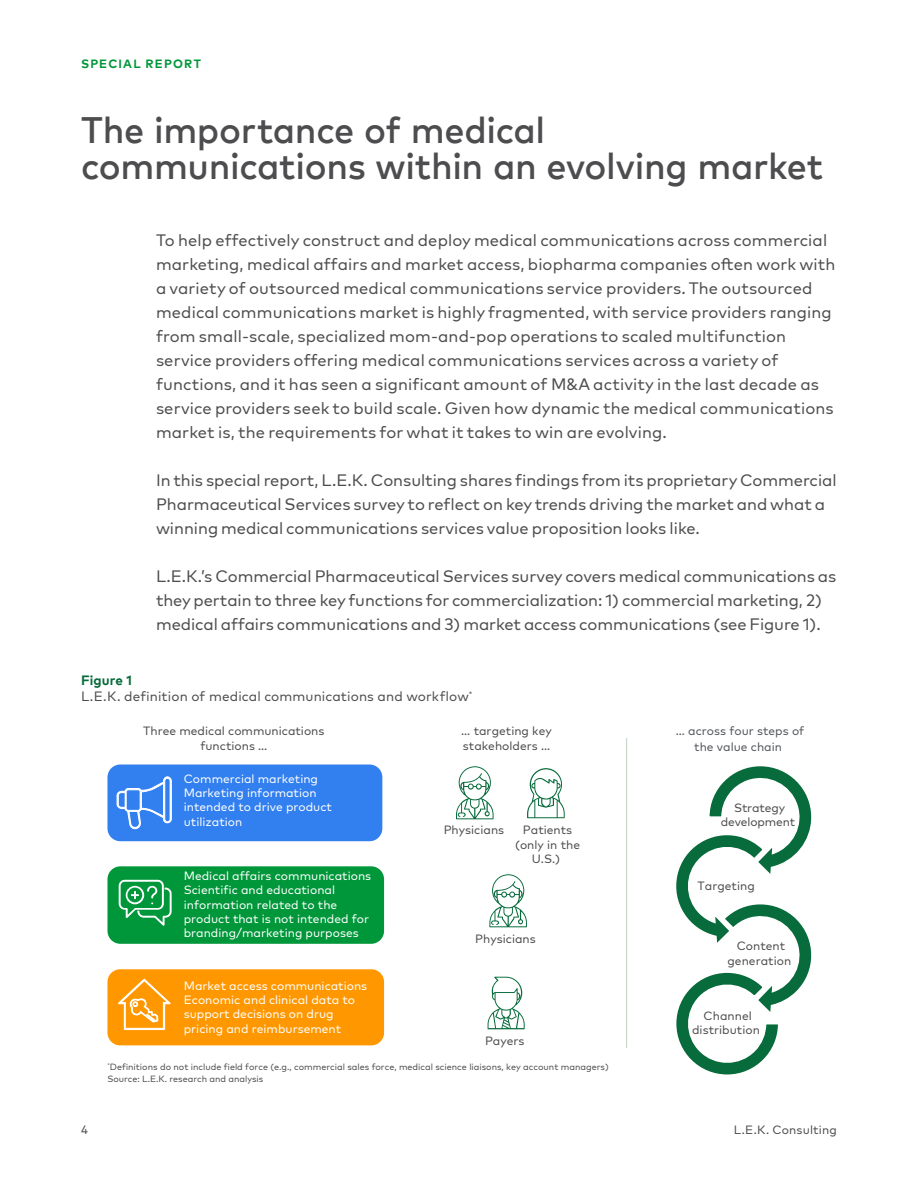
<style>
.page{position:relative;width:918px;height:1188px;background:#fff}
.page>*{position:absolute;margin:0;border:0;box-sizing:border-box;transform-origin:0 0}
.Section_Header{font:500 36px/36px "Mark Pro";letter-spacing:-.01em;color:#4d4d4f}
.Body_copy_11_16{font:16.5px/24px "Mark Pro";letter-spacing:.005em;color:#4d4d4f}
.Figure_Title_Head__SR{font:13.5px/18.5px "Mark Pro";letter-spacing:.005em;color:#4d4d4f}
.Figure_Title____SR{font:700 13.5px "Mark Pro";letter-spacing:.01em;color:#076b3b}
.t1{font:12px/14.2px "Mark Pro";color:#fff}
.t2{font:12px/14.5px "Mark Pro";color:#4d4d4f;text-align:center}
.t3{font:12px/16px "Mark Pro";color:#54565a;text-align:center}
.t4{font:700 12px "Mark Pro";letter-spacing:.1em;color:#00973a}
.t5{font:9px/12px "Mark Pro";color:#4d4d4f}
.s1{font-weight:700;color:#076b3b}
</style>
<div class="page">
<div style="left:107px;top:765px;width:275px;height:76px;background:#327fef;border-radius:13px"></div>
<svg style="left:117px;top:776px;width:55px;height:53px"></svg>
<div style="left:107px;top:866px;width:277px;height:78px;background:#00973a;border-radius:13px"></div>
<svg style="left:119px;top:880px;width:53px;height:46px"></svg>
<div style="left:107px;top:969px;width:277px;height:76px;background:#ff9800;border-radius:13px"></div>
<svg style="left:118px;top:979px;width:53px;height:51px"></svg>
<hr style="left:626px;top:738px;width:1px;height:310px;background:#c4cfc2">
<svg style="left:488px;top:977px;width:37px;height:52px"></svg>
<svg style="left:489px;top:874px;width:38px;height:53px"></svg>
<svg style="left:527px;top:768px;width:38px;height:50px"></svg>
<svg style="left:456px;top:766px;width:38px;height:53px"></svg>
<svg style="left:676px;top:766px;width:136px;height:309px"></svg>
<p class="t4" style="left:81px;top:54px;width:121px">SPECIAL REPORT</p>
<p class="Section_Header" style="left:81px;top:109px;width:744px">The importance of medical communications within an evolving market</p>
<p class="Body_copy_11_16" style="left:156px;top:227px;width:681px">To help effectively construct and deploy medical communications across commercial marketing, medical affairs and market access, biopharma companies often work with a variety of outsourced medical communications service providers. The outsourced medical communications market is highly fragmented, with service providers ranging from small-scale, specialized mom-and-pop operations to scaled multifunction service providers offering medical communications services across a variety of functions, and it has seen a significant amount of M&amp;A activity in the last decade as service providers seek to build scale. Given how dynamic the medical communications market is, the requirements for what it takes to win are evolving.</p>
<p class="Body_copy_11_16" style="left:156px;top:467px;width:682px">In this special report, L.E.K. Consulting shares findings from its proprietary Commercial<br>Pharmaceutical Services survey to reflect on key trends driving the market and what a winning medical communications services value proposition looks like.</p>
<p class="Body_copy_11_16" style="left:156px;top:563px;width:682px">L.E.K.’s Commercial Pharmaceutical Services survey covers medical communications as they pertain to three key functions for commercialization: 1) commercial marketing, 2) medical affairs communications and 3) market access communications (see Figure 1).</p>
<p class="Figure_Title_Head__SR" style="left:106px;top:667px;width:387px"><span class="s1">Figure 1<br></span>L.E.K. definition of medical communications and workflow<sup>*</sup></p>
<p class="t2" style="left:143px;top:722px;width:183px;line-height:15px">Three medical communications functions …</p>
<p class="t3" style="left:676px;top:721px;width:130px">… across four steps of the value chain</p>
<p class="t1" style="left:184px;top:771px;width:150px">Commercial marketing<br>Marketing information intended to drive product utilization</p>
<p class="Figure_Title____SR" style="left:81px;top:670px;width:52px">Figure 1</p>
<p class="Figure_Title_Head__SR" style="left:81px;top:686px;width:393px">L.E.K. definition of medical ommunications and workflow<sup>*</sup></p>
<p class="t2" style="left:461px;top:722px;width:92px;line-height:15px;text-align:left">… targeting key stakeholders …</p>
<p class="t2" style="left:721px;top:799px;width:76px">Strategy development</p>
<p class="t2" style="left:444px;top:822px;width:62px">Physicians</p>
<p class="t2" style="left:515px;top:822px;width:66px">Patients (only in the<br>U.S.)</p>
<p class="t1" style="left:184px;top:868px;width:189px">Medical affairs communications<br>Scientific and educational information related to the product that is not intended for branding/marketing purposes</p>
<p class="t2" style="left:475px;top:930px;width:62px">Physicians</p>
<p class="t1" style="left:184px;top:978px;width:185px">Market access communications<br>Economic and clinical data to support decisions on drug pricing and reimbursement</p>
<p class="t5" style="left:107px;top:1060px;width:503px"><sup>*</sup>Definitions do not include field force (e.g., commercial sales force, medical science liaisons, key account managers)<br>Source: L.E.K. research and analysis</p>
<p class="t2" style="left:485px;top:1033px;width:41px">Payers</p>
<p class="t2" style="left:698px;top:877px;width:59px">Targeting</p>
<p class="t2" style="left:728px;top:938px;width:65px">Content generation</p>
<p class="t2" style="left:692px;top:1007px;width:69px">Channel distribution</p>
<p class="t2" style="left:81px;top:1122px;width:8px">4</p>
<p class="t2" style="left:734px;top:1122px;width:105px">L.E.K. Consulting</p>
</div>
